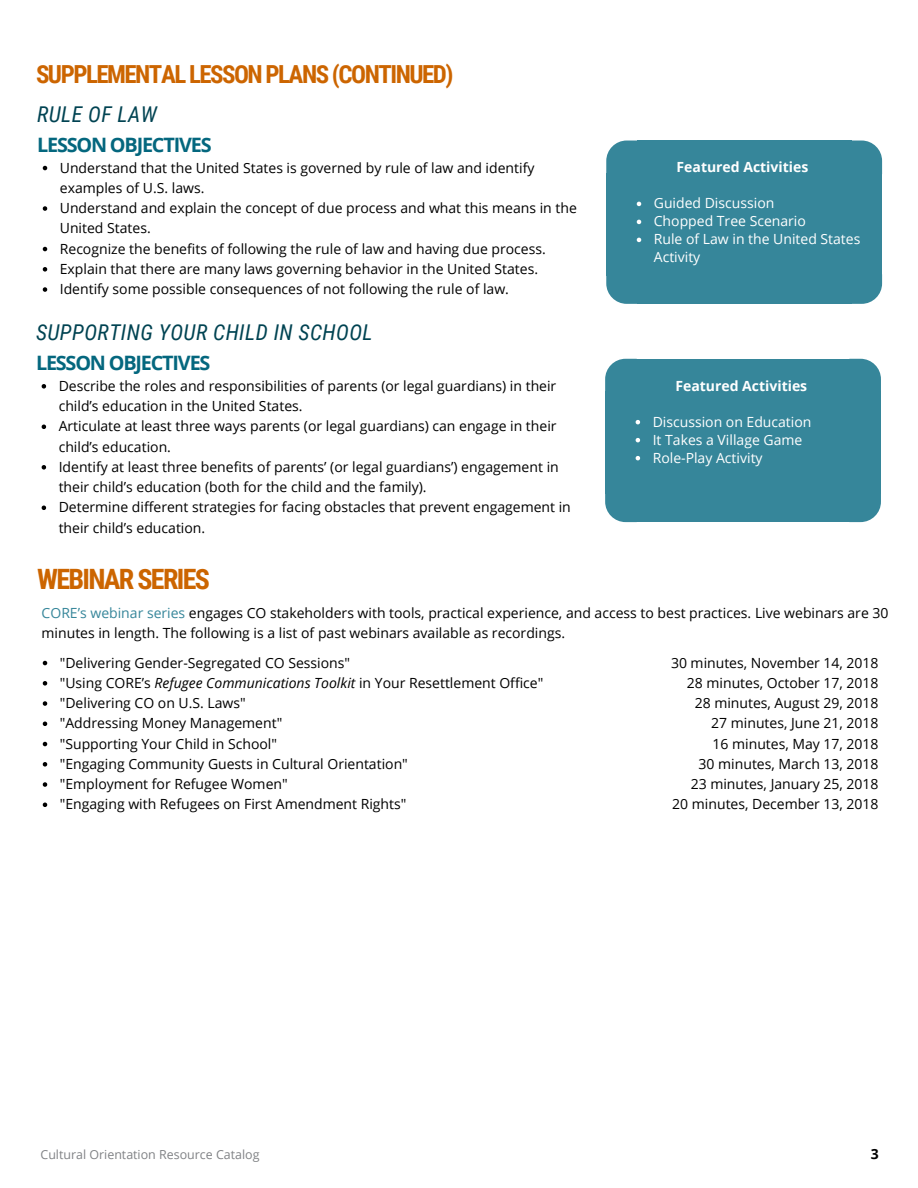
<style>
.page{position:relative;width:918px;height:1188px;background:#fff}
.page>*{position:absolute;margin:0;border:0;box-sizing:border-box;transform-origin:0 0}
.t1{font:700 28.05px "Roboto Condensed";letter-spacing:-.06em;color:#cc6500}
.t2{font:700 24.9px "Roboto Condensed";letter-spacing:-.06em;color:#cc6500}
.t3{font:italic 21.75px "Roboto Condensed";letter-spacing:.02em;color:#014352}
.t4{font:700 19.8px "Open Sans";letter-spacing:-.06em;color:#04677e}
.t5{font:13.95px/20.2px "Open Sans";color:#000}
.t6{font:13.95px/18px "Open Sans";color:#fff}
.t7{font:700 13.95px "Open Sans";color:#fff}
.t8{font:700 13.95px "Open Sans";color:#000}
.t9{font:12.45px "Open Sans";color:#808285}
.s1{color:#36869a}
.s2{font-style:italic}
</style>
<div class="page">
<svg style="left:43px;top:166px;width:4px;height:4px"></svg>
<svg style="left:43px;top:206px;width:4px;height:5px"></svg>
<svg style="left:43px;top:247px;width:4px;height:4px"></svg>
<svg style="left:43px;top:267px;width:4px;height:5px"></svg>
<svg style="left:43px;top:287px;width:4px;height:5px"></svg>
<svg style="left:852px;top:141px;width:30px;height:32px"></svg>
<div style="left:850px;top:173px;width:32px;height:102px;background:#36869a"></div>
<div style="left:637px;top:173px;width:215px;height:102px;background:#36869a"></div>
<div style="left:637px;top:141px;width:215px;height:33px;background:#36869a"></div>
<svg style="left:606px;top:141px;width:31px;height:32px"></svg>
<div style="left:606px;top:173px;width:32px;height:102px;background:#36869a"></div>
<div style="left:637px;top:274px;width:215px;height:30px;background:#36869a"></div>
<svg style="left:606px;top:275px;width:31px;height:29px"></svg>
<svg style="left:852px;top:275px;width:30px;height:29px"></svg>
<svg style="left:637px;top:202px;width:4px;height:4px"></svg>
<svg style="left:637px;top:220px;width:4px;height:4px"></svg>
<svg style="left:637px;top:238px;width:4px;height:4px"></svg>
<svg style="left:42px;top:384px;width:4px;height:5px"></svg>
<svg style="left:42px;top:425px;width:4px;height:4px"></svg>
<svg style="left:42px;top:465px;width:4px;height:5px"></svg>
<svg style="left:42px;top:506px;width:4px;height:4px"></svg>
<svg style="left:850px;top:359px;width:31px;height:32px"></svg>
<div style="left:849px;top:391px;width:32px;height:103px;background:#36869a"></div>
<div style="left:636px;top:391px;width:214px;height:103px;background:#36869a"></div>
<div style="left:636px;top:359px;width:214px;height:33px;background:#36869a"></div>
<svg style="left:605px;top:359px;width:31px;height:32px"></svg>
<div style="left:605px;top:391px;width:32px;height:103px;background:#36869a"></div>
<div style="left:636px;top:493px;width:214px;height:29px;background:#36869a"></div>
<svg style="left:605px;top:494px;width:31px;height:28px"></svg>
<svg style="left:850px;top:494px;width:31px;height:28px"></svg>
<svg style="left:636px;top:420px;width:4px;height:4px"></svg>
<svg style="left:636px;top:438px;width:4px;height:4px"></svg>
<svg style="left:636px;top:456px;width:4px;height:4px"></svg>
<svg style="left:43px;top:661px;width:4px;height:4px"></svg>
<svg style="left:43px;top:681px;width:4px;height:5px"></svg>
<svg style="left:43px;top:701px;width:4px;height:5px"></svg>
<svg style="left:43px;top:722px;width:4px;height:4px"></svg>
<svg style="left:43px;top:742px;width:4px;height:4px"></svg>
<svg style="left:43px;top:762px;width:4px;height:5px"></svg>
<svg style="left:43px;top:782px;width:4px;height:5px"></svg>
<svg style="left:43px;top:803px;width:4px;height:4px"></svg>
<h2 class="t2" style="left:36px;top:60px;width:419px">SUPPLEMENTAL LESSON PLANS (CONTINUED)</h2>
<h3 class="t3" style="left:37px;top:102px;width:121px">RULE OF LAW</h3>
<h3 class="t4" style="left:37px;top:130px;width:176px">LESSON OBJECTIVES</h3>
<p class="t5" style="left:60px;top:157px;width:519px">Understand that the United States is governed by rule of law and identify examples of U.S. laws.<br>Understand and explain the concept of due process and what this means in the United States.<br>Recognize the benefits of following the rule of law and having due process.<br>Explain that there are many laws governing behavior in the United States.<br>Identify some possible consequences of not following the rule of law.</p>
<p class="t7" style="left:677px;top:158px;width:133px">Featured Activities</p>
<p class="t6" style="left:654px;top:194px;width:208px">Guided Discussion<br>Chopped Tree Scenario<br>Rule of Law in the United States<br>Activity</p>
<h3 class="t3" style="left:36px;top:320px;width:338px">SUPPORTING YOUR CHILD IN SCHOOL</h3>
<h3 class="t4" style="left:36px;top:349px;width:176px">LESSON OBJECTIVES</h3>
<p class="t5" style="left:59px;top:375px;width:514px">Describe the roles and responsibilities of parents (or legal guardians) in their child’s education in the United States.<br>Articulate at least three ways parents (or legal guardians) can engage in their child’s education.<br>Identify at least three benefits of parents’ (or legal guardians’) engagement in their child’s education (both for the child and the family).<br>Determine different strategies for facing obstacles that prevent engagement in their child’s education.</p>
<p class="t7" style="left:675px;top:376px;width:133px">Featured Activities</p>
<p class="t6" style="left:653px;top:412px;width:160px">Discussion on Education<br>It Takes a Village Game<br>Role-Play Activity</p>
<h1 class="t1" style="left:37px;top:563px;width:174px">WEBINAR SERIES</h1>
<p class="t5" style="left:42px;top:603px;width:848px"><span class="s1">CORE’s webinar series</span> engages CO stakeholders with tools, practical experience, and access to best practices. Live webinars are 30 minutes in length. The following is a list of past webinars available as recordings.</p>
<p class="t5" style="left:60px;top:652px;width:485px">"Delivering Gender-Segregated CO Sessions"<br>"Using CORE’s <span class="s2">Refugee Communications Toolkit</span> in Your Resettlement Office" "Delivering CO on U.S. Laws"<br>"Addressing Money Management"<br>"Supporting Your Child in School"<br>"Engaging Community Guests in Cultural Orientation"<br>"Employment for Refugee Women"<br>"Engaging with Refugees on First Amendment Rights"</p>
<p class="t5" style="left:671px;top:652px;width:209px;text-align:right">30 minutes, November 14, 2018<br>28 minutes, October 17, 2018<br>28 minutes, August 29, 2018<br>27 minutes, June 21, 2018<br>16 minutes, May 17, 2018<br>30 minutes, March 13, 2018<br>23 minutes, January 25, 2018<br>20 minutes, December 13, 2018</p>
<p class="t9" style="left:40px;top:1145px;width:221px">Cultural Orientation Resource Catalog</p>
<p class="t8" style="left:871px;top:1144px;width:9px">3</p>
</div>
